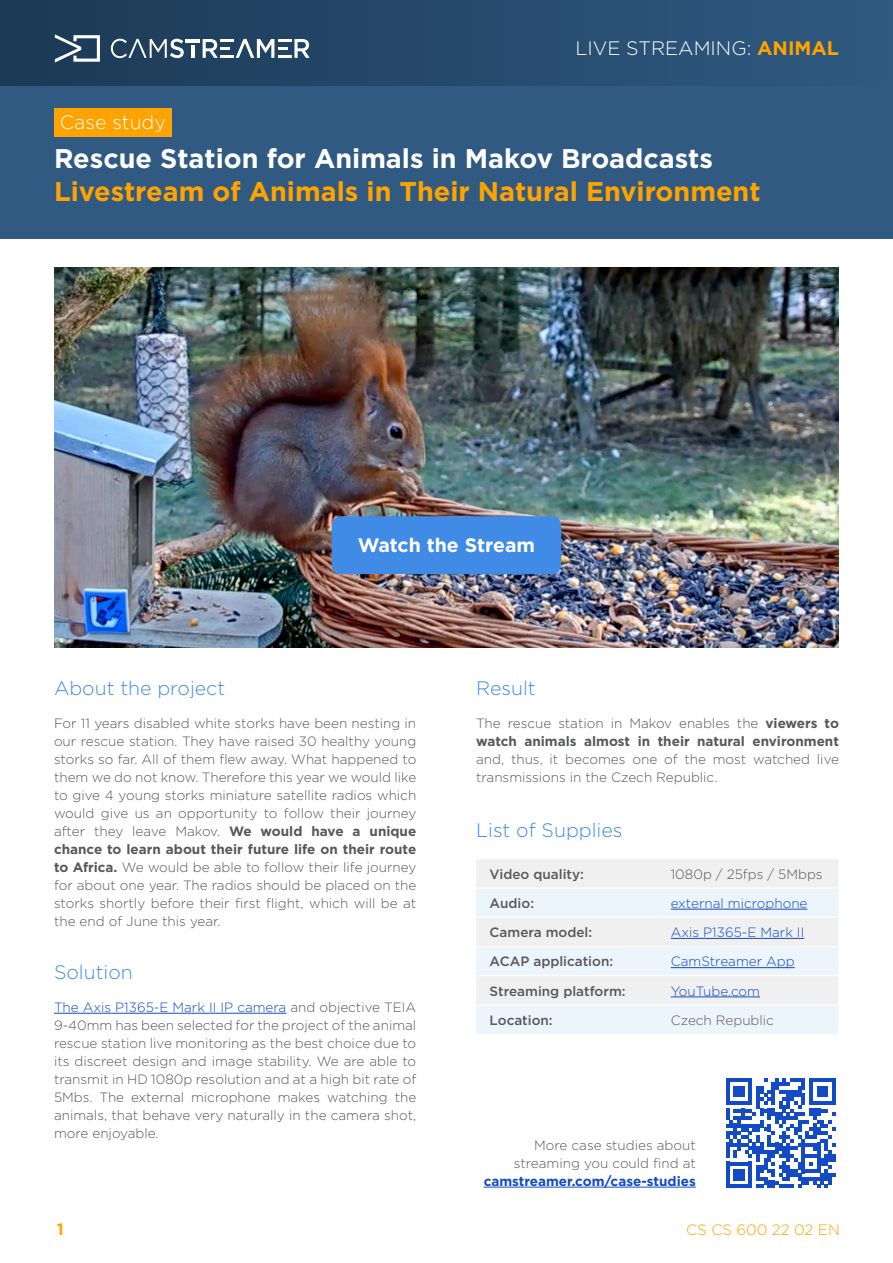
<style>
.page{position:relative;width:893px;height:1263px;background:#fff}
.page>*{position:absolute;margin:0;border:0;box-sizing:border-box;transform-origin:0 0}
.t1{font:700 27px "Gotham";color:#ffa300}
.t2{font:700 27px "Gotham";color:#fff}
.t3{font:300 19.5px "Gotham";color:#408be5}
.t4{font:300 19.5px "Gotham";color:#fff}
.t5{font:700 19.5px "Gotham";color:#fff}
.t6{font:700 16.5px "Gotham";color:#ffa300}
.t7{font:300 15px "Gotham";color:#ffa300}
.text{font:300 13.5px/18px "Gotham";color:#57585a;text-align:justify}
.t8{font:500 13.5px "Gotham";color:#57585a}
.text-2{font:300 13.5px "Gotham";color:#124bc5}
.t9{font:700 13.5px "Gotham";color:#124bc5}
.s1{font-weight:700;color:#ffa300}
.s2{font-weight:700}
.s3{color:#124bc5}
</style>
<div class="page">
<div style="left:0;top:86px;width:893px;height:153px;background:#305a82"></div>
<div style="left:54px;top:108px;width:117px;height:28px;background:#ffa300"></div>
<div style="left:0;top:0;width:893px;height:86px;background:linear-gradient(to right,#1c3955,#305a82)"></div>
<svg style="left:55px;top:34px;width:45px;height:29px"></svg>
<svg style="left:111px;top:39px;width:73px;height:19px"></svg>
<hr style="left:185px;top:39px;width:15px;height:3px;background:#fff">
<svg style="left:191px;top:45px;width:3px;height:13px"></svg>
<svg style="left:203px;top:39px;width:107px;height:19px"></svg>
<div style="left:476px;top:859px;width:362px;height:28px;background:#f0f0f0"></div>
<svg style="left:476px;top:889px;width:362px;height:145px;fill:#ecf4fc"></svg>
<hr style="left:476px;top:917px;width:181px;height:1px;background:#fff">
<hr style="left:657px;top:917px;width:181px;height:1px;background:#fff">
<hr style="left:476px;top:946px;width:181px;height:1px;background:#fff">
<hr style="left:657px;top:946px;width:181px;height:1px;background:#fff">
<hr style="left:476px;top:975px;width:181px;height:1px;background:#fff">
<hr style="left:657px;top:975px;width:181px;height:1px;background:#fff">
<hr style="left:476px;top:1004px;width:181px;height:1px;background:#fff">
<hr style="left:657px;top:1004px;width:181px;height:1px;background:#fff">
<hr style="left:671px;top:909px;width:136px;height:1px;background:#124bc5">
<hr style="left:671px;top:938px;width:133px;height:1px;background:#124bc5">
<hr style="left:671px;top:967px;width:124px;height:1px;background:#124bc5">
<hr style="left:671px;top:996px;width:89px;height:1px;background:#124bc5">
<hr style="left:54px;top:1013px;width:232px;height:1px;background:#124bc5">
<img style="left:54px;top:268px;width:785px;height:380px">
<svg style="left:726px;top:1078px;width:110px;height:110px"></svg>
<hr style="left:484px;top:1187px;width:212px;height:1px;background:#124bc5">
<div style="left:332px;top:516px;width:229px;height:58px;background:#408be5;border-radius:9px"></div>
<h2 class="t4" style="left:575px;top:36px;width:265px">LIVE STREAMING: <span class="s1">ANIMAL</span></h2>
<h2 class="t4" style="left:60px;top:110px;width:108px">Case study</h2>
<h1 class="t2" style="left:54px;top:141px;width:660px">Rescue Station for Animals in Makov Broadcasts</h1>
<h1 class="t1" style="left:54px;top:174px;width:708px">Livestream of Animals in Their Natural Environment</h1>
<p class="t5" style="left:358px;top:532px;width:179px">Watch the Stream</p>
<h2 class="t3" style="left:54px;top:676px;width:173px">About the project</h2>
<p class="text" style="left:54px;top:714px;width:364px">For 11 years disabled white storks have been nesting in our rescue station. They have raised 30 healthy young storks so far. All of them flew away. What happened to them we do not know. Therefore this year we would like to give 4 young storks miniature satellite radios which would give us an opportunity to follow their journey after they leave Makov. <span class="s2">We would have a unique chance to learn about their future life on their route to Africa.</span> We would be able to follow their life journey for about one year. The radios should be placed on the storks shortly before their first flight, which will be at the end of June this year.</p>
<h2 class="t3" style="left:54px;top:960px;width:80px">Solution</h2>
<p class="text" style="left:54px;top:998px;width:364px"><span class="s3">The Axis P1365-E Mark II IP camera</span> and objective TEIA 9-40mm has been selected for the project of the animal rescue station live monitoring as the best choice due to its discreet design and image stability. We are able to transmit in HD 1080p resolution and at a high bit rate of 5Mbs. The external microphone makes watching the animals, that behave very naturally in the camera shot, more enjoyable.</p>
<h2 class="t3" style="left:476px;top:676px;width:61px">Result</h2>
<p class="text" style="left:476px;top:714px;width:364px">The rescue station in Makov enables the <span class="s2">viewers to watch animals almost in their natural environment </span>and, thus, it becomes one of the most watched live transmissions in the Czech Republic.</p>
<h2 class="t3" style="left:476px;top:818px;width:148px">List of Supplies</h2>
<p class="t8" style="left:490px;top:865px;width:96px">Video quality:</p>
<p class="text" style="left:671px;top:864px;width:153px">1080p / 25fps / 5Mbps</p>
<p class="t8" style="left:490px;top:894px;width:46px">Audio:</p>
<p class="text-2" style="left:671px;top:894px;width:138px">external microphone</p>
<p class="t8" style="left:490px;top:923px;width:104px">Camera model:</p>
<p class="text-2" style="left:671px;top:924px;width:135px">Axis P1365-E Mark II</p>
<p class="t8" style="left:490px;top:953px;width:125px">ACAP application:</p>
<p class="text-2" style="left:671px;top:953px;width:125px">CamStreamer App</p>
<p class="t8" style="left:490px;top:982px;width:137px">Streaming platform:</p>
<p class="text-2" style="left:671px;top:982px;width:91px">YouTube.com</p>
<p class="t8" style="left:490px;top:1011px;width:65px">Location:</p>
<p class="text" style="left:671px;top:1011px;width:105px">Czech Republic</p>
<p class="text" style="left:514px;top:1135px;width:183px;text-align:right">More case studies about streaming you could find at</p>
<p class="t9" style="left:484px;top:1172px;width:214px">camstreamer.com/case-studies</p>
<p class="t6" style="left:57px;top:1218px;width:8px">1</p>
<p class="t7" style="left:686px;top:1220px;width:155px">CS CS 600 22 02 EN</p>
</div>
